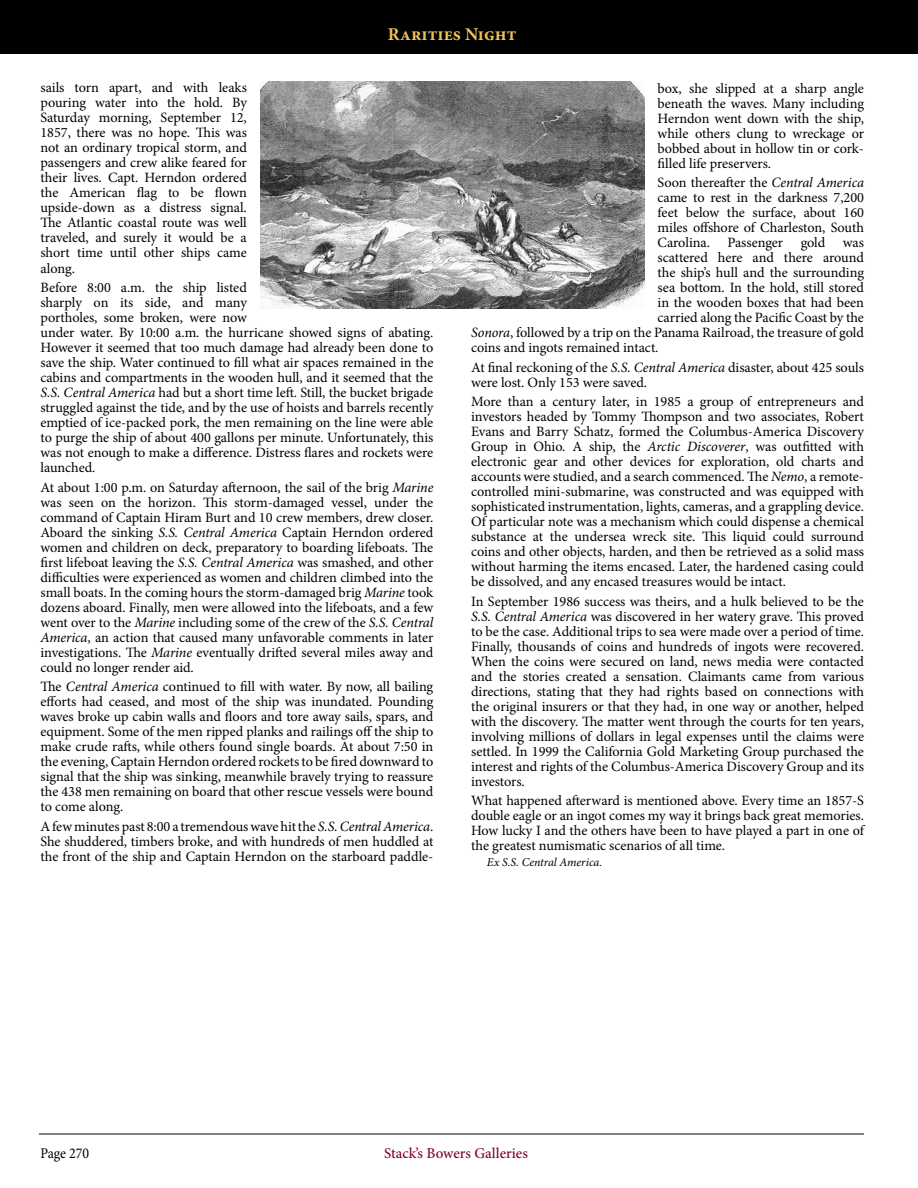
<style>
.page{position:relative;width:918px;height:1188px;background:#fff}
.page>*{position:absolute;margin:0;border:0;box-sizing:border-box;transform-origin:0 0}
.t1{font:700 18px "Minion Pro";color:#f1c355}
.t2{font:500 15px "Minion Pro";color:#820024}
.t3{font:condensed 15px "Minion Pro";color:#000}
.t4{font:14.25px/15px "Minion Pro";letter-spacing:-.005em;color:#000;text-align:justify}
.t5{font:italic 12px "Minion Pro";letter-spacing:-.005em;color:#000}
.s1{font-style:italic}
</style>
<div class="page">
<div style="left:0;top:0;width:918px;height:54px;background:#000"></div>
<hr style="left:39px;top:1134px;width:825px;height:1px;background:#000">
<img style="left:260px;top:81px;width:384px;height:227px">
<p class="t1" style="left:388px;top:22px;width:130px">Rarities Night</p>
<p class="t4" style="left:40px;top:80px;width:208px">sails torn apart, and with leaks pouring water into the hold. By Saturday morning, September 12, 1857, there was no hope. This was not an ordinary tropical storm, and passengers and crew alike feared for their lives. Capt. Herndon ordered the American flag to be flown upside-down as a distress signal.<br>The Atlantic coastal route was well traveled, and surely it would be a short time until other ships came along.</p>
<p class="t4" style="left:40px;top:280px;width:394px;text-align:left">Before 8:00 a.m. the ship listed<br>sharply on its side, and many<br>portholes, some broken, were now<br>under water. By 10:00 a.m. the hurricane showed signs of abating.<br>However it seemed that too much damage had already been done to save the ship. Water continued to fill what air spaces remained in the cabins and compartments in the wooden hull, and it seemed that the <span class="s1">S.S. Central America</span> had but a short time left. Still, the bucket brigade struggled against the tide, and by the use of hoists and barrels recently emptied of ice-packed pork, the men remaining on the line were able to purge the ship of about 400 gallons per minute. Unfortunately, this was not enough to make a difference. Distress flares and rockets were launched.</p>
<p class="t4" style="left:40px;top:480px;width:394px">At about 1:00 p.m. on Saturday afternoon, the sail of the brig <span class="s1">Marine </span>was seen on the horizon. This storm-damaged vessel, under the command of Captain Hiram Burt and 10 crew members, drew closer.<br>Aboard the sinking <span class="s1">S.S. Central America</span> Captain Herndon ordered women and children on deck, preparatory to boarding lifeboats. The first lifeboat leaving the <span class="s1">S.S. Central America</span> was smashed, and other difficulties were experienced as women and children climbed into the small boats. In the coming hours the storm-damaged brig <span class="s1">Marine</span> took dozens aboard. Finally, men were allowed into the lifeboats, and a few went over to the <span class="s1">Marine</span> including some of the crew of the <span class="s1">S.S. Central America</span>, an action that caused many unfavorable comments in later investigations. The <span class="s1">Marine</span> eventually drifted several miles away and could no longer render aid.</p>
<p class="t4" style="left:40px;top:679px;width:394px">The <span class="s1">Central America</span> continued to fill with water. By now, all bailing efforts had ceased, and most of the ship was inundated. Pounding waves broke up cabin walls and floors and tore away sails, spars, and equipment. Some of the men ripped planks and railings off the ship to make crude rafts, while others found single boards. At about 7:50 in the evening, Captain Herndon ordered rockets to be fired downward to signal that the ship was sinking, meanwhile bravely trying to reassure the 438 men remaining on board that other rescue vessels were bound to come along.</p>
<p class="t4" style="left:40px;top:819px;width:394px">A few minutes past 8:00 a tremendous wave hit the <span class="s1">S.S. Central America</span>.<br>She shuddered, timbers broke, and with hundreds of men huddled at the front of the ship and Captain Herndon on the starboard paddle-</p>
<p class="t4" style="left:658px;top:81px;width:208px">box, she slipped at a sharp angle beneath the waves. Many including Herndon went down with the ship, while others clung to wreckage or bobbed about in hollow tin or cork&shy;filled life preservers.</p>
<p class="t4" style="left:658px;top:175px;width:208px">Soon thereafter the <span class="s1">Central America</span></p>
<p class="t4" style="left:658px;top:190px;width:208px">came to rest in the darkness 7,200</p>
<p class="t4" style="left:658px;top:205px;width:208px">feet below the surface, about 160</p>
<p class="t4" style="left:658px;top:220px;width:208px">miles offshore of Charleston, South</p>
<p class="t4" style="left:658px;top:235px;width:208px">Carolina. Passenger gold was</p>
<p class="t4" style="left:658px;top:250px;width:208px">scattered here and there around</p>
<p class="t4" style="left:658px;top:265px;width:208px">the ship’s hull and the surrounding</p>
<p class="t4" style="left:658px;top:280px;width:208px">sea bottom. In the hold, still stored</p>
<p class="t4" style="left:658px;top:295px;width:208px">in the wooden boxes that had been</p>
<p class="t4" style="left:658px;top:310px;width:208px">carried along the Pacific Coast by the</p>
<p class="t4" style="left:471px;top:325px;width:394px"><span class="s1">Sonora</span>, followed by a trip on the Panama Railroad, the treasure of gold</p>
<p class="t4" style="left:471px;top:340px;width:189px">coins and ingots remained intact.</p>
<p class="t4" style="left:471px;top:360px;width:394px">At final reckoning of the <span class="s1">S.S. Central America</span> disaster, about 425 souls were lost. Only 153 were saved.</p>
<p class="t4" style="left:471px;top:394px;width:394px">More than a century later, in 1985 a group of entrepreneurs and investors headed by Tommy Thompson and two associates, Robert Evans and Barry Schatz, formed the Columbus-America Discovery Group in Ohio. A ship, the <span class="s1">Arctic Discoverer</span>, was outfitted with electronic gear and other devices for exploration, old charts and accounts were studied, and a search commenced. The <span class="s1">Nemo</span>, a remote&shy;controlled mini-submarine, was constructed and was equipped with sophisticated instrumentation, lights, cameras, and a grappling device.<br>Of particular note was a mechanism which could dispense a chemical substance at the undersea wreck site. This liquid could surround coins and other objects, harden, and then be retrieved as a solid mass without harming the items encased. Later, the hardened casing could be dissolved, and any encased treasures would be intact.</p>
<p class="t4" style="left:471px;top:594px;width:394px">In September 1986 success was theirs, and a hulk believed to be the <span class="s1">S.S. Central America</span> was discovered in her watery grave. This proved to be the case. Additional trips to sea were made over a period of time.<br>Finally, thousands of coins and hundreds of ingots were recovered.<br>When the coins were secured on land, news media were contacted and the stories created a sensation. Claimants came from various directions, stating that they had rights based on connections with the original insurers or that they had, in one way or another, helped with the discovery. The matter went through the courts for ten years, involving millions of dollars in legal expenses until the claims were settled. In 1999 the California Gold Marketing Group purchased the interest and rights of the Columbus-America Discovery Group and its investors.</p>
<p class="t4" style="left:471px;top:793px;width:396px">What happened afterward is mentioned above. Every time an 1857-S double eagle or an ingot comes my way it brings back great memories.<br>How lucky I and the others have been to have played a part in one of the greatest numismatic scenarios of all time.</p>
<p class="t5" style="left:487px;top:855px;width:117px">Ex S.S. Central America.</p>
<p class="t3" style="left:40px;top:1144px;width:50px">Page 270</p>
<p class="t2" style="left:384px;top:1143px;width:145px">Stack’s Bowers Galleries</p>
</div>
